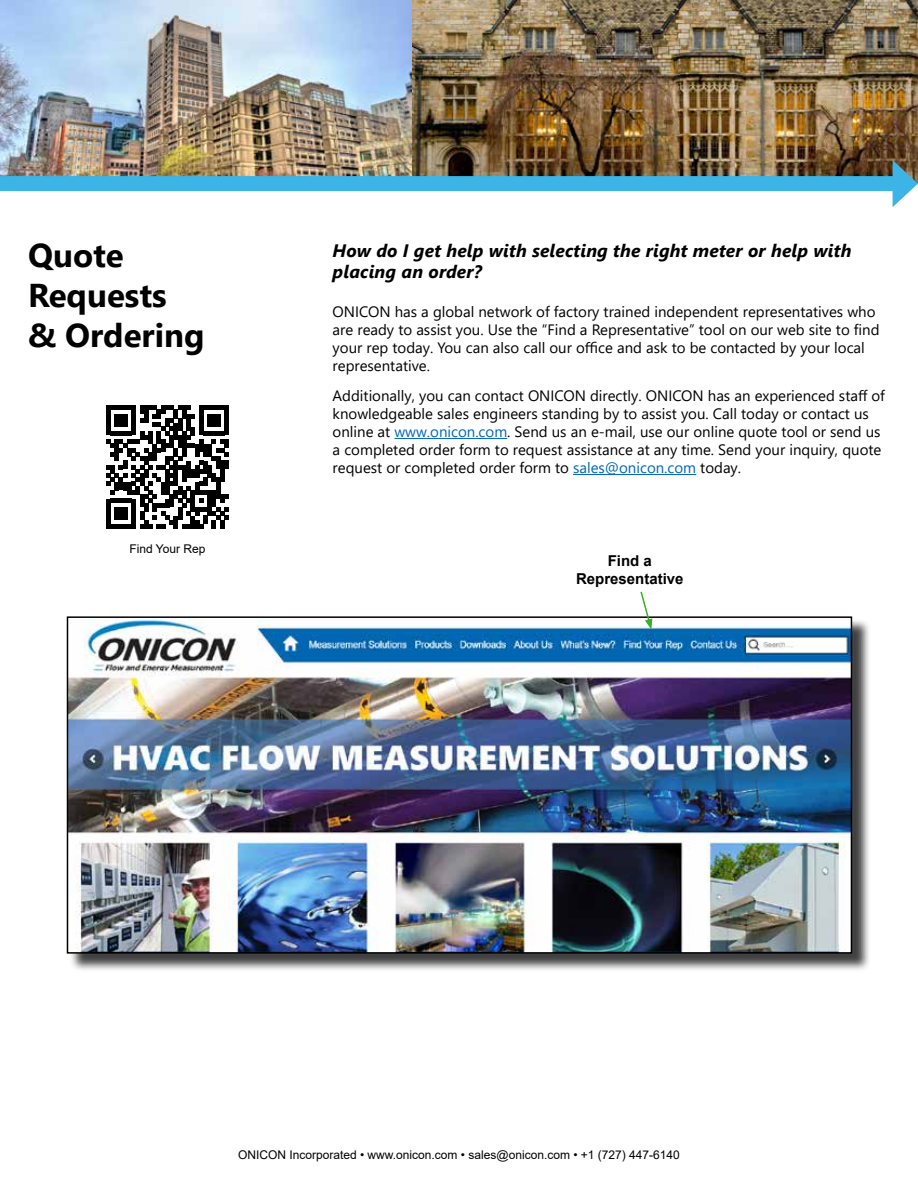
<style>
.page{position:relative;width:918px;height:1188px;background:#fff}
.page>*{position:absolute;margin:0;border:0;box-sizing:border-box;transform-origin:0 0}
.t1{font:700 33px/39.6px "Segoe UI";color:#000}
.t2{font:italic 700 18px/21.6px "Segoe UI";letter-spacing:.01em;color:#000}
.t3{font:15px/18px "Segoe UI";color:#000}
.t4{font:700 15px/18px "Arial";color:#000;text-align:center}
.t5{font:12px "Arial";color:#000}
.s1{color:#0067b4}
</style>
<div class="page">
<hr style="left:394px;top:438px;width:113px;height:1px;background:#0067b4">
<hr style="left:573px;top:474px;width:123px;height:1px;background:#0067b4">
<div style="left:69px;top:619px;width:802px;height:353px;background:#000;opacity:.75"></div>
<img style="left:70px;top:619px;width:779px;height:332px">
<div style="left:67px;top:616px;width:785px;height:338px;border:2px solid #000"></div>
<svg style="left:639px;top:591px;width:13px;height:39px"></svg>
<img style="left:0;top:0;width:412px;height:176px">
<img style="left:412px;top:0;width:506px;height:176px">
<div style="left:0;top:176px;width:902px;height:15px;background:#3cb4e5"></div>
<svg style="left:893px;top:160px;width:25px;height:47px"></svg>
<svg style="left:106px;top:406px;width:123px;height:122px"></svg>
<h1 class="t1" style="left:28px;top:233px;width:178px">Quote<br>Requests<br>&amp; Ordering</h1>
<p class="t2" style="left:333px;top:237px;width:520px">How do I get help with selecting the right meter or help with placing an order?</p>
<p class="t3" style="left:333px;top:301px;width:548px">ONICON has a global network of factory trained independent representatives who are ready to assist you. Use the “Find a Representative” tool on our web site to find your rep today. You can also call our office and ask to be contacted by your local representative.</p>
<p class="t3" style="left:333px;top:385px;width:554px">Additionally, you can contact ONICON directly. ONICON has an experienced staff of knowledgeable sales engineers standing by to assist you. Call today or contact us online at <span class="s1">www.onicon.com</span>. Send us an e-mail, use our online quote tool or send us a completed order form to request assistance at any time. Send your inquiry, quote request or completed order form to <span class="s1">sales@onicon.com</span> today.</p>
<p class="t5" style="left:129px;top:540px;width:78px">Find Your Rep</p>
<p class="t4" style="left:576px;top:552px;width:109px">Find a<br>Representative</p>
<p class="t5" style="left:238px;top:1147px;width:443px">ONICON Incorporated • www.onicon.com • sales@onicon.com • +1 (727) 447-6140</p>
</div>
